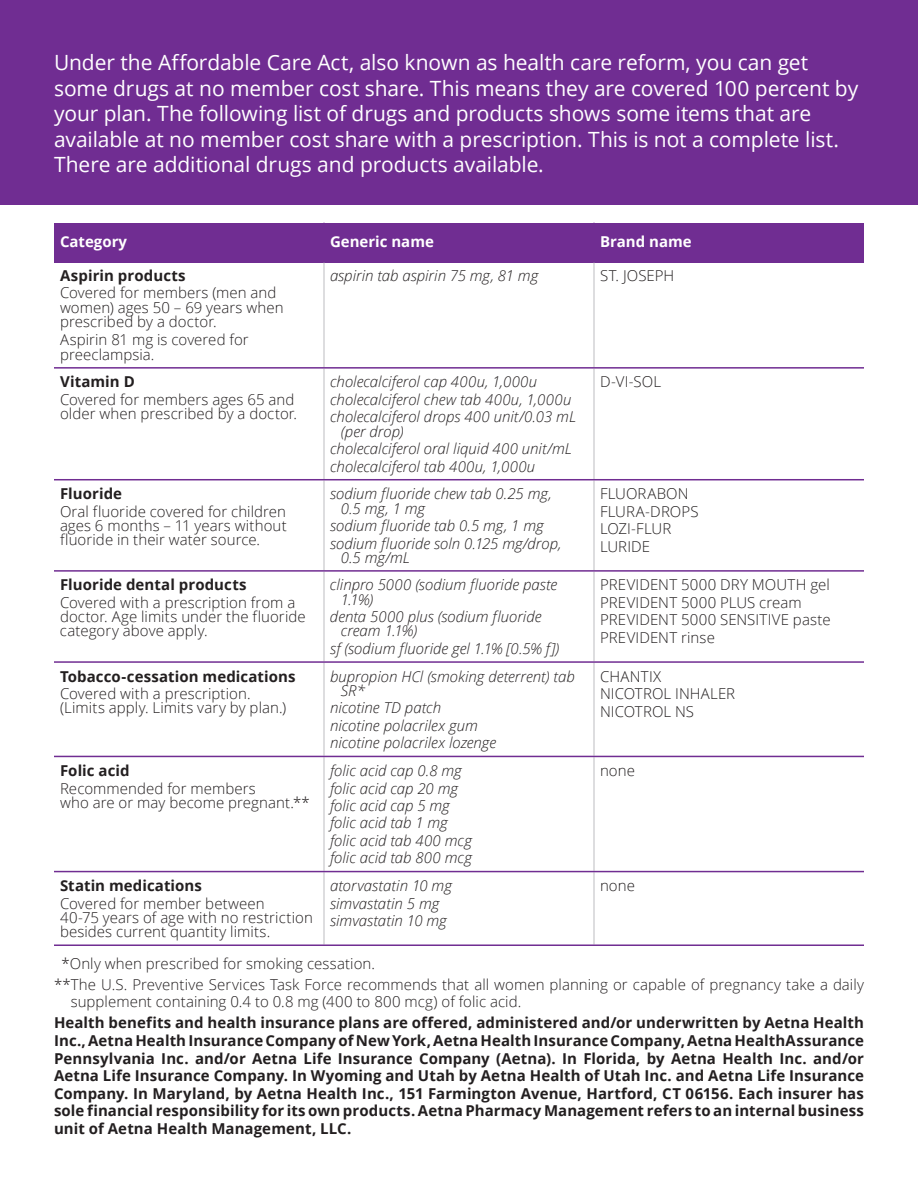
<style>
.page{position:relative;width:918px;height:1188px;background:#fff}
.page>*{position:absolute;margin:0;border:0;box-sizing:border-box;transform-origin:0 0}
.t1{font:21px/25.5px "Open Sans";letter-spacing:-.005em;color:#fff}
.t2{font:300 15px/14.2px "Open Sans";letter-spacing:.005em;color:#231f20}
.t3{font:700 15px/17.7px "Open Sans";letter-spacing:.005em;color:#231f20;text-align:justify}
.t4{font:italic 300 15px/17.5px "Open Sans";color:#231f20}
.t5{font:700 15px "Open Sans";color:#fff}
</style>
<div class="page">
<div style="left:54px;top:223px;width:270px;height:39px;background:#702d92"></div>
<div style="left:324px;top:223px;width:270px;height:39px;background:#702d92"></div>
<div style="left:594px;top:223px;width:270px;height:39px;background:#702d92"></div>
<hr style="left:324px;top:262px;width:1px;height:105px;background:#bcbdc0">
<hr style="left:594px;top:262px;width:1px;height:105px;background:#bcbdc0">
<hr style="left:324px;top:369px;width:1px;height:110px;background:#bcbdc0">
<hr style="left:594px;top:369px;width:1px;height:110px;background:#bcbdc0">
<hr style="left:324px;top:480px;width:1px;height:90px;background:#bcbdc0">
<hr style="left:594px;top:480px;width:1px;height:90px;background:#bcbdc0">
<hr style="left:324px;top:572px;width:1px;height:89px;background:#bcbdc0">
<hr style="left:594px;top:572px;width:1px;height:89px;background:#bcbdc0">
<hr style="left:324px;top:663px;width:1px;height:93px;background:#bcbdc0">
<hr style="left:594px;top:663px;width:1px;height:93px;background:#bcbdc0">
<hr style="left:324px;top:757px;width:1px;height:114px;background:#bcbdc0">
<hr style="left:594px;top:757px;width:1px;height:114px;background:#bcbdc0">
<hr style="left:324px;top:872px;width:1px;height:72px;background:#bcbdc0">
<hr style="left:594px;top:872px;width:1px;height:72px;background:#bcbdc0">
<hr style="left:54px;top:367px;width:270px;height:2px;background:#702d92">
<hr style="left:324px;top:367px;width:270px;height:2px;background:#702d92">
<hr style="left:594px;top:367px;width:270px;height:2px;background:#702d92">
<hr style="left:54px;top:479px;width:270px;height:1px;background:#702d92">
<hr style="left:324px;top:479px;width:270px;height:1px;background:#702d92">
<hr style="left:594px;top:479px;width:270px;height:1px;background:#702d92">
<hr style="left:54px;top:570px;width:270px;height:2px;background:#702d92">
<hr style="left:324px;top:570px;width:270px;height:2px;background:#702d92">
<hr style="left:594px;top:570px;width:270px;height:2px;background:#702d92">
<hr style="left:54px;top:661px;width:270px;height:2px;background:#702d92">
<hr style="left:324px;top:661px;width:270px;height:2px;background:#702d92">
<hr style="left:594px;top:661px;width:270px;height:2px;background:#702d92">
<hr style="left:54px;top:756px;width:270px;height:1px;background:#702d92">
<hr style="left:324px;top:756px;width:270px;height:1px;background:#702d92">
<hr style="left:594px;top:756px;width:270px;height:1px;background:#702d92">
<hr style="left:54px;top:871px;width:270px;height:1px;background:#702d92">
<hr style="left:324px;top:871px;width:270px;height:1px;background:#702d92">
<hr style="left:594px;top:871px;width:270px;height:1px;background:#702d92">
<hr style="left:54px;top:944px;width:270px;height:2px;background:#702d92">
<hr style="left:324px;top:944px;width:270px;height:2px;background:#702d92">
<hr style="left:594px;top:944px;width:270px;height:2px;background:#702d92">
<div style="left:0;top:0;width:918px;height:204px;background:#702d92"></div>
<p class="t1" style="left:54px;top:49px;width:806px">Under the Affordable Care Act, also known as health care reform, you can get some drugs at no member cost share. This means they are covered 100 percent by your plan. The following list of drugs and products shows some items that are available at no member cost share with a prescription. This is not a complete list.<br>There are additional drugs and products available.</p>
<p class="t5" style="left:60px;top:231px;width:69px">Category</p>
<p class="t5" style="left:330px;top:231px;width:105px">Generic name</p>
<p class="t5" style="left:600px;top:231px;width:93px">Brand name</p>
<p class="t3" style="left:60px;top:266px;width:127px">Aspirin products</p>
<p class="t2" style="left:60px;top:285px;width:225px">Covered for members (men and women) ages 50 – 69 years when prescribed by a doctor.</p>
<p class="t2" style="left:60px;top:333px;width:190px">Aspirin 81 mg is covered for preeclampsia.</p>
<p class="t4" style="left:330px;top:266px;width:210px">aspirin tab aspirin 75 mg, 81 mg</p>
<p class="t2" style="left:600px;top:268px;width:76px">ST. JOSEPH</p>
<p class="t3" style="left:60px;top:373px;width:76px">Vitamin D</p>
<p class="t2" style="left:60px;top:392px;width:239px">Covered for members ages 65 and older when prescribed by a doctor.</p>
<p class="t4" style="left:330px;top:373px;width:247px">cholecalciferol cap 400u, 1,000u cholecalciferol chew tab 400u, 1,000u cholecalciferol drops 400 unit/0.03 mL</p>
<p class="t4" style="left:330px;top:422px;width:243px;text-indent:11px">(per drop)<br>cholecalciferol oral liquid 400 unit/mL cholecalciferol tab 400u, 1,000u</p>
<p class="t2" style="left:600px;top:374px;width:63px">D-VI-SOL</p>
<p class="t3" style="left:60px;top:485px;width:64px">Fluoride</p>
<p class="t2" style="left:60px;top:504px;width:228px;text-align:justify">Oral fluoride covered for children ages 6 months – 11 years without fluoride in their water source.</p>
<p class="t4" style="left:341px;top:486px;width:213px;line-height:14.2px;text-indent:-11px">sodium fluoride chew tab 0.25 mg,<br>0.5 mg, 1 mg</p>
<p class="t4" style="left:330px;top:516px;width:233px">sodium fluoride tab 0.5 mg, 1 mg sodium fluoride soln 0.125 mg/drop,</p>
<p class="t4" style="left:341px;top:548px;width:70px">0.5 mg/mL</p>
<p class="t2" style="left:600px;top:485px;width:100px;line-height:17.5px">FLUORABON<br>FLURA-DROPS<br>LOZI-FLUR<br>LURIDE</p>
<p class="t3" style="left:60px;top:576px;width:188px">Fluoride dental products</p>
<p class="t2" style="left:60px;top:595px;width:247px">Covered with a prescription from a doctor. Age limits under the fluoride category above apply.</p>
<p class="t4" style="left:341px;top:577px;width:218px;line-height:14.2px;text-indent:-11px">clinpro 5000 (sodium fluoride paste<br>1.1%)</p>
<p class="t4" style="left:341px;top:609px;width:202px;line-height:14.2px;text-indent:-11px">denta 5000 plus (sodium fluoride cream 1.1%)</p>
<p class="t4" style="left:330px;top:639px;width:231px">sf (sodium fluoride gel 1.1% [0.5% f])</p>
<p class="t2" style="left:600px;top:576px;width:232px;line-height:17.5px">PREVIDENT 5000 DRY MOUTH gel<br>PREVIDENT 5000 PLUS cream<br>PREVIDENT 5000 SENSITIVE paste<br>PREVIDENT rinse</p>
<p class="t3" style="left:60px;top:667px;width:237px">Tobacco-cessation medications</p>
<p class="t2" style="left:60px;top:686px;width:228px">Covered with a prescription. (Limits apply. Limits vary by plan.)</p>
<p class="t4" style="left:341px;top:669px;width:236px;line-height:14.2px;text-indent:-11px">bupropion HCl (smoking deterrent) tab<br>SR*</p>
<p class="t4" style="left:330px;top:699px;width:168px">nicotine TD patch<br>nicotine polacrilex gum nicotine polacrilex lozenge</p>
<p class="t2" style="left:600px;top:667px;width:137px;line-height:17.5px">CHANTIX<br>NICOTROL INHALER<br>NICOTROL NS</p>
<p class="t3" style="left:60px;top:761px;width:71px">Folic acid</p>
<p class="t2" style="left:60px;top:781px;width:251px">Recommended for members<br>who are or may become pregnant.**</p>
<p class="t4" style="left:330px;top:761px;width:144px">folic acid cap 0.8 mg folic acid cap 20 mg folic acid cap 5 mg folic acid tab 1 mg folic acid tab 400 mcg folic acid tab 800 mcg</p>
<p class="t2" style="left:600px;top:763px;width:36px">none</p>
<p class="t3" style="left:60px;top:876px;width:144px">Statin medications</p>
<p class="t2" style="left:60px;top:896px;width:254px">Covered for member between<br>40-75 years of age with no restriction besides current quantity limits.</p>
<p class="t4" style="left:330px;top:876px;width:124px">atorvastatin 10 mg simvastatin 5 mg simvastatin 10 mg</p>
<p class="t2" style="left:600px;top:878px;width:36px">none</p>
<p class="t2" style="left:62px;top:956px;width:315px">*Only when prescribed for smoking cessation.</p>
<p class="t2" style="left:71px;top:975px;width:795px;line-height:17.7px;text-indent:-17px">**The U.S. Preventive Services Task Force recommends that all women planning or capable of pregnancy take a daily supplement containing 0.4 to 0.8 mg (400 to 800 mcg) of folic acid.</p>
<p class="t3" style="left:54px;top:1014px;width:812px">Health benefits and health insurance plans are offered, administered and/or underwritten by Aetna Health Inc., Aetna Health Insurance Company of New York, Aetna Health Insurance Company, Aetna HealthAssurance Pennsylvania Inc. and/or Aetna Life Insurance Company (Aetna). In Florida, by Aetna Health Inc. and/or Aetna Life Insurance Company. In Wyoming and Utah by Aetna Health of Utah Inc. and Aetna Life Insurance Company. In Maryland, by Aetna Health Inc., 151 Farmington Avenue, Hartford, CT 06156. Each insurer has sole financial responsibility for its own products. Aetna Pharmacy Management refers to an internal business unit of Aetna Health Management, LLC.</p>
</div>
